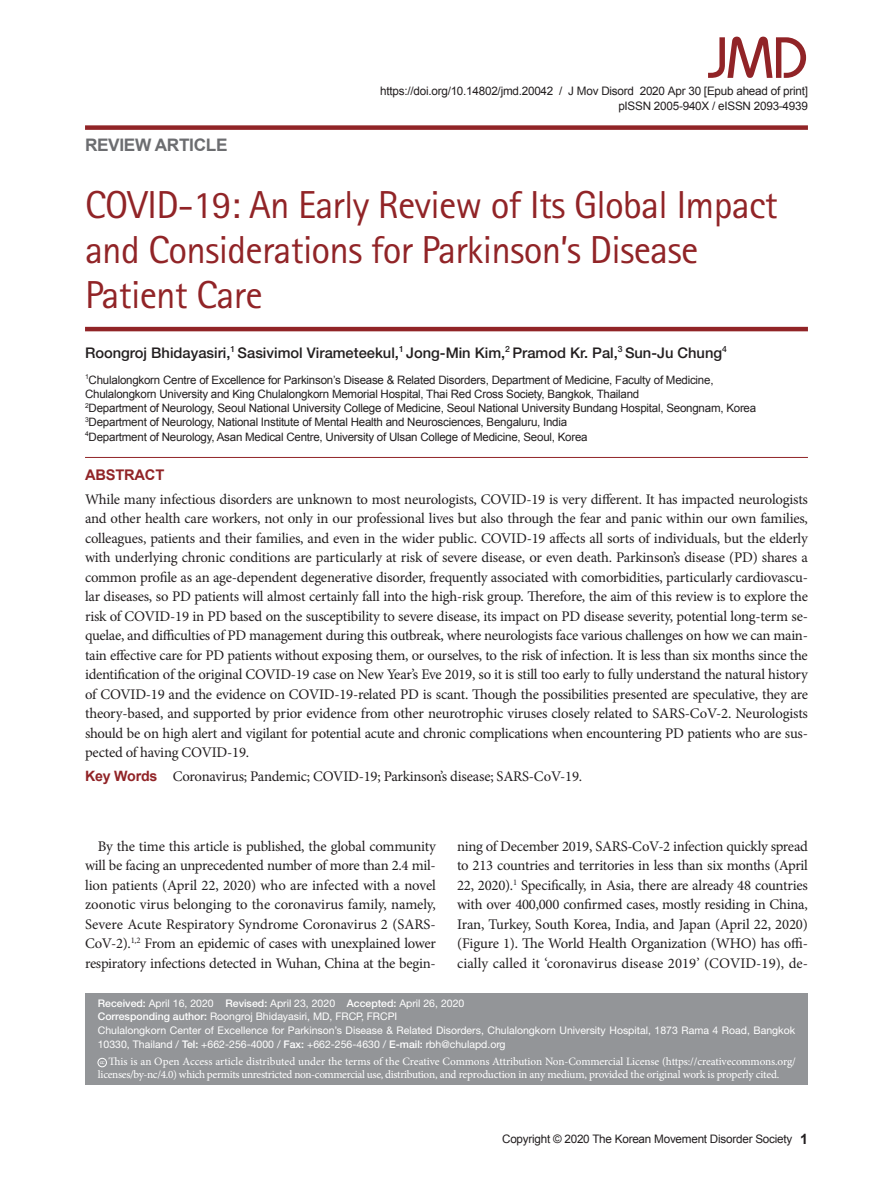
<style>
.page{position:relative;width:893px;height:1191px;background:#fff}
.page>*{position:absolute;margin:0;border:0;box-sizing:border-box;transform-origin:0 0}
.t1{font:500 57.9px "Bauhaus Std";color:#912427}
.t2{font:39px/45px "Rotis Sans Serif Std";letter-spacing:-.02em;color:#912427}
.t3{font:700 17.25px "Arial";letter-spacing:-.02em;color:#6c6d70}
.t4{font:14.7px/19.5px "Minion Pro";letter-spacing:-.015em;color:#231f20;text-align:justify}
.t5{font:500 14.7px "Helvetica Neue LT Std";color:#231f20}
.t6{font:700 14.7px "Arial";letter-spacing:-.015em;color:#912427}
.t7{font:11.7px/15px "Arial";letter-spacing:-.02em;color:#231f20;text-align:right}
.t8{font:11.55px/14.2px "Arial";letter-spacing:-.02em;color:#231f20}
.t9{font:11.25px/13.4px "Minion Pro";letter-spacing:-.02em;color:#fff}
.t10{font:10.5px/13.8px "Helvetica Neue LT Std";color:#fff}
.s1{font-family:"Arial";font-weight:700;font-size:14.25px;color:#912427}
.s2{font-family:"Arial";font-weight:700;font-size:14.25px;color:#fff}
.s3{font-weight:500}
.s4{font-size:6.75px}
.s5{font-weight:700;font-size:14.25px}
</style>
<div class="page">
<hr style="left:85px;top:327px;width:723px;height:4px;background:#912427">
<hr style="left:85px;top:457px;width:723px;height:1px;background:#912427">
<div style="left:85px;top:125px;width:723px;height:5px;background:#912427"></div>
<div style="left:85px;top:993px;width:723px;height:91px;background:#939598"></div>
<div style="left:98px;top:1058px;width:9px;height:9px;border:1px solid #fff;border-radius:50%"></div>
<h1 class="t1" style="left:708px;top:23px;width:101px">JMD</h1>
<p class="t3" style="left:85px;top:133px;width:144px">REVIEW ARTICLE</p>
<p class="t7" style="left:380px;top:83px;width:429px">https://doi.org/10.14802/jmd.20042 / J Mov Disord 2020 Apr 30 [Epub ahead of print] pISSN 2005-940X / eISSN 2093-4939</p>
<h2 class="t2" style="left:85px;top:182px;width:694px">COVID-19: An Early Review of Its Global Impact and Considerations for Parkinson’s Disease<br>Patient Care</h2>
<p class="t5" style="left:85px;top:344px;width:643px">Roongroj Bhidayasiri,<sup>1</sup> Sasivimol Virameteekul,<sup>1</sup> Jong-Min Kim,<sup>2</sup> Pramod Kr. Pal,<sup>3</sup> Sun-Ju Chung<sup>4</sup></p>
<p class="t8" style="left:85px;top:372px;width:673px"><sup>1</sup>Chulalongkorn Centre of Excellence for Parkinson’s Disease &amp; Related Disorders, Department of Medicine, Faculty of Medicine, Chulalongkorn University and King Chulalongkorn Memorial Hospital, Thai Red Cross Society, Bangkok, Thailand<br><sup>2</sup>Department of Neurology, Seoul National University College of Medicine, Seoul National University Bundang Hospital, Seongnam, Korea <sup>3</sup>Department of Neurology, National Institute of Mental Health and Neurosciences, Bengaluru, India<br><sup>4</sup>Department of Neurology, Asan Medical Centre, University of Ulsan College of Medicine, Seoul, Korea</p>
<p class="t6" style="left:85px;top:465px;width:81px">ABSTRACT</p>
<p class="t4" style="left:85px;top:489px;width:724px">While many infectious disorders are unknown to most neurologists, COVID-19 is very different. It has impacted neurologists and other health care workers, not only in our professional lives but also through the fear and panic within our own families, colleagues, patients and their families, and even in the wider public. COVID-19 affects all sorts of individuals, but the elderly with underlying chronic conditions are particularly at risk of severe disease, or even death. Parkinson’s disease (PD) shares a common profile as an age-dependent degenerative disorder, frequently associated with comorbidities, particularly cardiovascu&shy;lar diseases, so PD patients will almost certainly fall into the high-risk group. Therefore, the aim of this review is to explore the risk of COVID-19 in PD based on the susceptibility to severe disease, its impact on PD disease severity, potential long-term se&shy;quelae, and difficulties of PD management during this outbreak, where neurologists face various challenges on how we can main&shy;tain effective care for PD patients without exposing them, or ourselves, to the risk of infection. It is less than six months since the identification of the original COVID-19 case on New Year’s Eve 2019, so it is still too early to fully understand the natural history of COVID-19 and the evidence on COVID-19-related PD is scant. Though the possibilities presented are speculative, they are theory-based, and supported by prior evidence from other neurotrophic viruses closely related to SARS-CoV-2. Neurologists should be on high alert and vigilant for potential acute and chronic complications when encountering PD patients who are sus&shy;pected of having COVID-19.</p>
<p class="t4" style="left:85px;top:766px;width:499px"><span class="s1">Key Words</span><span class="s2">aa</span>Coronavirus; Pandemic; COVID-19; Parkinson’s disease; SARS-CoV-19.</p>
<p class="t4" style="left:85px;top:836px;width:352px;text-indent:13px">By the time this article is published, the global community will be facing an unprecedented number of more than 2.4 mil&shy;lion patients (April 22, 2020) who are infected with a novel zoonotic virus belonging to the coronavirus family, namely, Severe Acute Respiratory Syndrome Coronavirus 2 (SARS-CoV-2).<sup>1,2</sup> From an epidemic of cases with unexplained lower respiratory infections detected in Wuhan, China at the begin-</p>
<p class="t4" style="left:457px;top:836px;width:352px">ning of December 2019, SARS-CoV-2 infection quickly spread to 213 countries and territories in less than six months (April 22, 2020).<sup>1</sup> Specifically, in Asia, there are already 48 countries with over 400,000 confirmed cases, mostly residing in China, Iran, Turkey, South Korea, India, and Japan (April 22, 2020) (Figure 1). The World Health Organization (WHO) has offi&shy;cially called it ‘coronavirus disease 2019’ (COVID-19), de-</p>
<p class="t10" style="left:98px;top:995px;width:699px"><span class="s3">Received:</span> April 16, 2020 <span class="s3">Revised:</span> April 23, 2020 <span class="s3">Accepted:</span> April 26, 2020<br><span class="s3">Corresponding author:</span> Roongroj Bhidayasiri, MD, FRCP, FRCPI<br>Chulalongkorn Center of Excellence for Parkinson’s Disease &amp; Related Disorders, Chulalongkorn University Hospital, 1873 Rama 4 Road, Bangkok 10330, Thailand / <span class="s3">Tel:</span> +662-256-4000 / <span class="s3">Fax:</span> +662-256-4630 / <span class="s3">E-mail:</span> rbh@chulapd.org</p>
<p class="t9" style="left:98px;top:1054px;width:700px"><span class="s4">cc</span> This is an Open Access article distributed under the terms of the Creative Commons Attribution Non-Commercial License (https://creativecommons.org/ licenses/by-nc/4.0) which permits unrestricted non-commercial use, distribution, and reproduction in any medium, provided the original work is properly cited.</p>
<p class="t7" style="left:502px;top:1131px;width:307px">Copyright © 2020 The Korean Movement Disorder Society <span class="s5">1</span></p>
</div>
